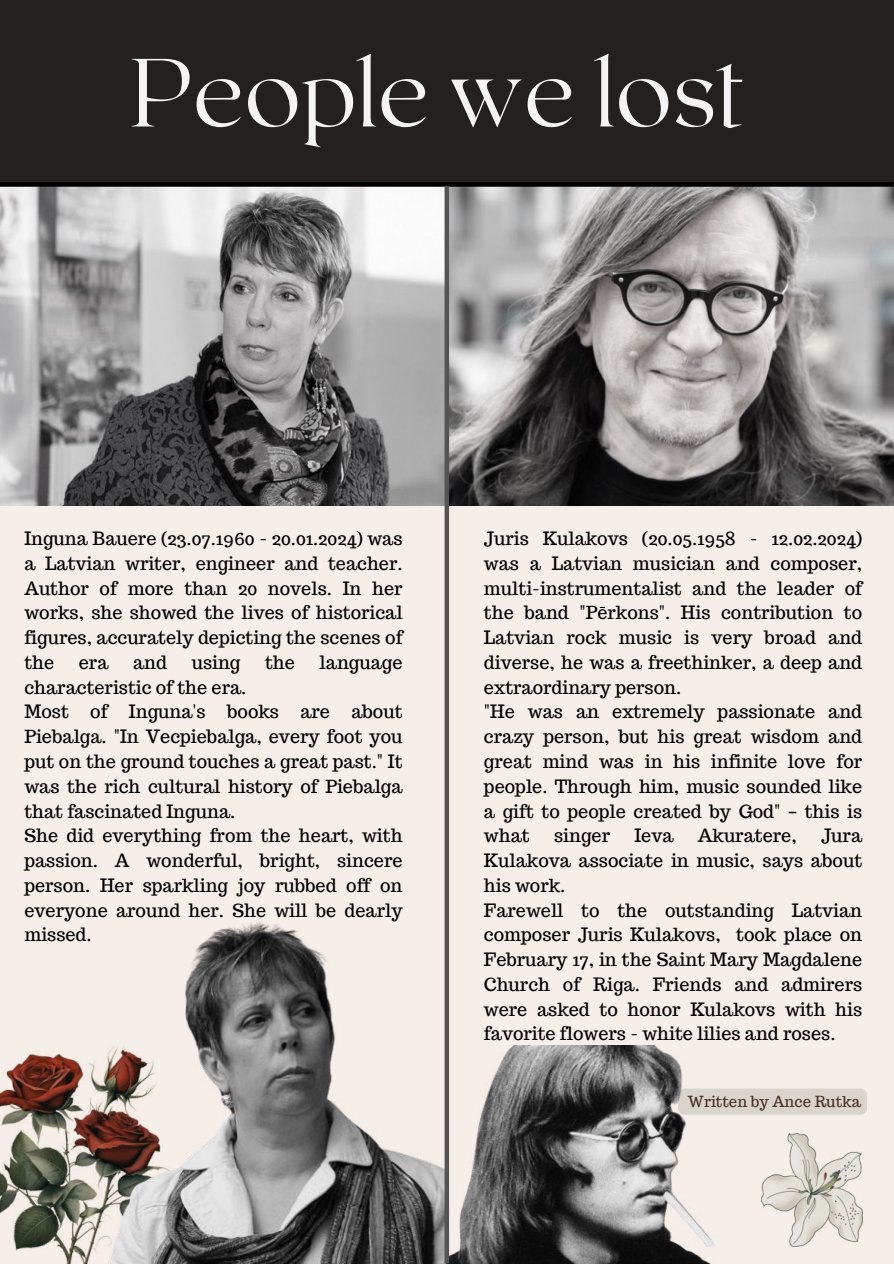
<style>
.page{position:relative;width:894px;height:1264px;background:#fff}
.page>*{position:absolute;margin:0;border:0;box-sizing:border-box;transform-origin:0 0}
.t1{font:100 96.6px "Roxborough CF";color:#f4f4f4}
.t2{font:18px/24.8px "Trocchi";color:#000}
.t3{font:15px "Trocchi";color:#4a3227}
.s1{font-family:"Noto Sans Gurmukhi"}
</style>
<div class="page">
<div style="left:0;top:0;width:893px;height:1263px;background:#f6eee9"></div>
<img style="left:0;top:187px;width:893px;height:318px">
<div style="left:0;top:182px;width:893px;height:5px;background:#000"></div>
<img style="left:0;top:1054px;width:89px;height:209px">
<img style="left:89px;top:922px;width:355px;height:341px">
<img style="left:449px;top:1045px;width:281px;height:218px">
<div style="left:444px;top:184px;width:5px;height:1079px;background:#545454"></div>
<img style="left:761px;top:1133px;width:101px;height:113px">
<div style="left:0;top:0;width:893px;height:185px;background:#222120"></div>
<div style="left:678px;top:1088px;width:188px;height:26px;background:#dad4cf;border-radius:7px"></div>
<h1 class="t1" style="left:130px;top:30px;width:615px">People we lost</h1>
<p class="t2" style="left:24px;top:526px;width:379px;text-align:justify">Inguna Bauere (23.07.1960 - 20.01.2024) was a Latvian writer, engineer and teacher.<br>Author of more than 20 novels. In her works, she showed the lives of historical figures, accurately depicting the scenes of the</p>
<p class="t2" style="left:79px;top:650px;width:31px">era</p>
<p class="t2" style="left:133px;top:650px;width:35px">and</p>
<p class="t2" style="left:192px;top:650px;width:50px">using</p>
<p class="t2" style="left:265px;top:650px;width:31px">the</p>
<p class="t2" style="left:319px;top:650px;width:84px">language</p>
<p class="t2" style="left:24px;top:674px;width:379px">characteristic of the era.<br>Most of Inguna's books are about Piebalga. "In Vecpiebalga, every foot you put on the ground touches a great past." It was the rich cultural history of Piebalga that fascinated Inguna.<br>She did everything from the heart, with passion. A wonderful, bright, sincere person. Her sparkling joy rubbed off on everyone around her. She will be dearly missed.</p>
<p class="t2" style="left:484px;top:526px;width:379px">Juris Kulakovs (20.05.1958 - 12.02.2024) was a Latvian musician and composer, multi-instrumentalist and the leader of the band "Pērkons". His contribution to Latvian rock music is very broad and diverse, he was a freethinker, a deep and extraordinary person.<br>"He was an extremely passionate and crazy person, but his great wisdom and great mind was in his infinite love for people. Through him, music sounded like a gift to people created by God" <span class="s1">–</span> this is what</p>
<p class="t2" style="left:554px;top:823px;width:57px">singer</p>
<p class="t2" style="left:634px;top:823px;width:41px">Ieva</p>
<p class="t2" style="left:697px;top:823px;width:100px">Akuratere,</p>
<p class="t2" style="left:484px;top:823px;width:379px;text-indent:337px">Jura<br>Kulakova associate in music, says about his work.<br>Farewell to the outstanding Latvian composer Juris Kulakovs, took place on<br>February 17, in the Saint Mary Magdalene<br>Church of Riga. Friends and admirers were asked to honor Kulakovs with his favorite flowers - white lilies and roses.</p>
<p class="t3" style="left:687px;top:1091px;width:175px">Written by Ance Rutka</p>
</div>
